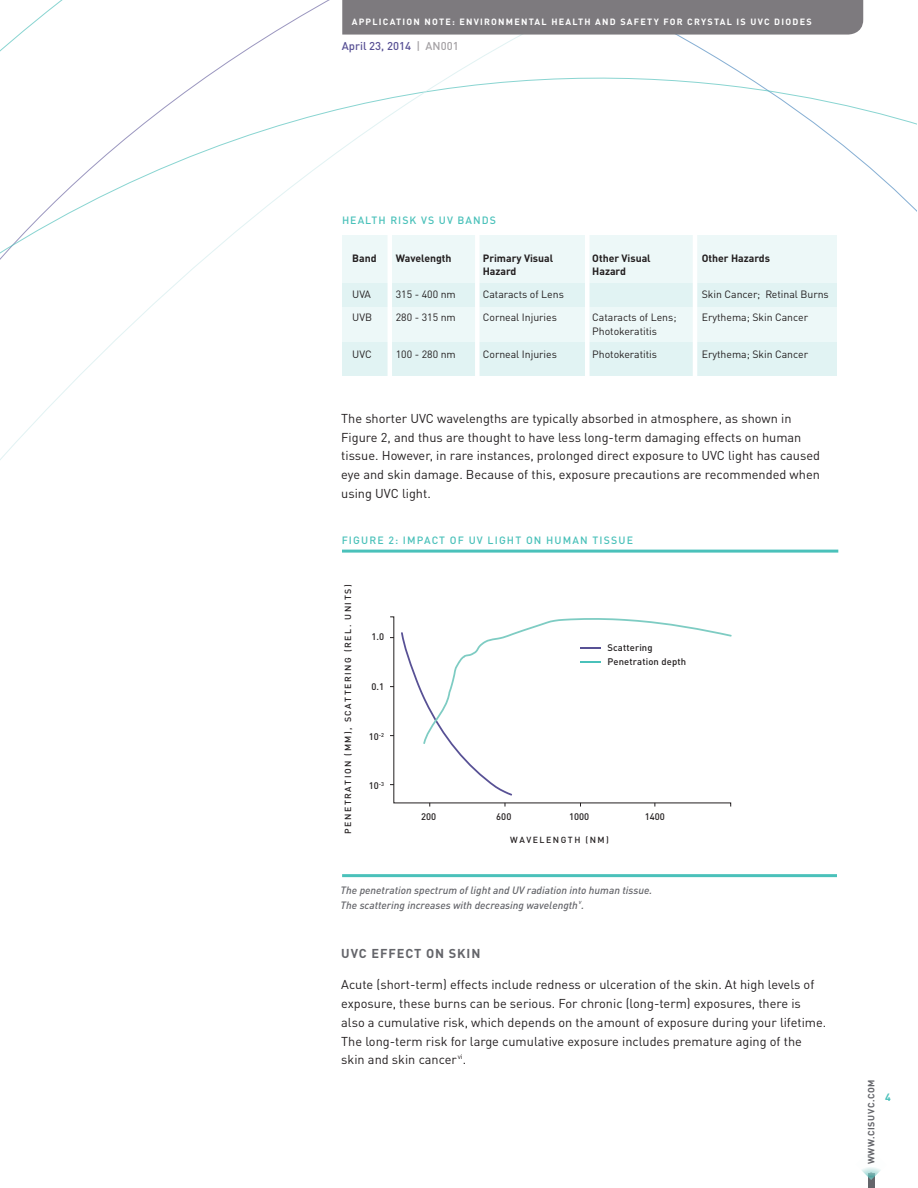
<style>
.page{position:relative;width:918px;height:1188px;background:#fff}
.page>*{position:absolute;margin:0;border:0;box-sizing:border-box;transform-origin:0 0}
.body{font:12.75px/18.8px "DINOT";color:#231f20}
.subhead_2__caps{font:700 12.75px "DINOT";letter-spacing:.07em;color:#64656a}
.header_1{font:500 11.25px "DINOT";color:#585195}
.body-2{font:10.5px "DINOT";letter-spacing:-.005em;color:#231f20}
.body-3{font:italic 500 10.5px/15px "DINOT";color:#64656a}
.t1{font:700 10.5px "DINOT";letter-spacing:-.005em;color:#231f20}
.chart_header{font:500 10.5px "DINOT";letter-spacing:.11em;color:#4ac1ba}
.sidebar_bullet{font:700 10.5px "DINOT";color:#4ac1ba}
.t2{font:500 9.45px/13.6px "DINOT";letter-spacing:.015em;color:#231f20}
.t3{font:700 9px "DINOT";letter-spacing:.14em;color:#fff}
.t4{font:700 9px "DINOT";letter-spacing:.06em;color:#64656a}
.t5{font:500 8.7px "DINOT";letter-spacing:.17em;color:#231f20}
.body-4{font:italic 500 6.15px "DINOT";color:#64656a}
.s1{color:#a5a2a5}
</style>
<div class="page">
<div style="left:868px;top:1174px;width:6px;height:14px;background:#64656a"></div>
<svg style="left:862px;top:1167px;width:19px;height:13px"></svg>
<svg style="left:0;top:1px;width:916px;height:459px"></svg>
<div style="left:342px;top:0;width:521px;height:35px;background:#7d7a7e"></div>
<div style="left:343px;top:236px;width:494px;height:140px;background:#edf8f8"></div>
<div style="left:343px;top:283px;width:494px;height:24px;background:#e1f3f3"></div>
<div style="left:343px;top:342px;width:494px;height:34px;background:#e1f3f3"></div>
<hr style="left:388px;top:225px;width:4px;height:166px;background:#fff">
<div style="left:475px;top:225px;width:5px;height:166px;background:#fff"></div>
<div style="left:585px;top:225px;width:5px;height:166px;background:#fff"></div>
<hr style="left:693px;top:225px;width:4px;height:166px;background:#fff">
<svg style="left:390px;top:616px;width:341px;height:191px"></svg>
<svg style="left:390px;top:618px;width:342px;height:178px"></svg>
<hr style="left:342px;top:550px;width:496px;height:3px;background:#4ac1ba">
<hr style="left:342px;top:874px;width:495px;height:3px;background:#4ac1ba">
<p class="t3" style="left:352px;top:16px;width:461px">APPLICATION NOTE: ENVIRONMENTAL HEALTH AND SAFETY FOR CRYSTAL IS UVC DIODES</p>
<p class="header_1" style="left:342px;top:39px;width:118px">April 23, 2014 <span class="s1">| AN001</span></p>
<p class="chart_header" style="left:342px;top:214px;width:156px">HEALTH RISK VS UV BANDS</p>
<p class="t1" style="left:352px;top:252px;width:26px">Band</p>
<p class="t1" style="left:396px;top:252px;width:57px">Wavelength</p>
<p class="t1" style="left:483px;top:252px;width:72px">Primary Visual</p>
<p class="t1" style="left:592px;top:252px;width:60px">Other Visual</p>
<p class="t1" style="left:702px;top:252px;width:70px">Other Hazards</p>
<p class="t1" style="left:483px;top:264px;width:35px">Hazard</p>
<p class="t1" style="left:592px;top:264px;width:35px">Hazard</p>
<p class="body-2" style="left:352px;top:288px;width:20px">UVA</p>
<p class="body-2" style="left:396px;top:288px;width:61px">315 - 400 nm</p>
<p class="body-2" style="left:483px;top:288px;width:83px">Cataracts of Lens</p>
<p class="body-2" style="left:702px;top:288px;width:128px">Skin Cancer; Retinal Burns</p>
<p class="body-2" style="left:352px;top:311px;width:21px">UVB</p>
<p class="body-2" style="left:396px;top:311px;width:61px">280 - 315 nm</p>
<p class="body-2" style="left:483px;top:311px;width:76px">Corneal Injuries</p>
<p class="body-2" style="left:592px;top:311px;width:86px">Cataracts of Lens;</p>
<p class="body-2" style="left:702px;top:311px;width:108px">Erythema; Skin Cancer</p>
<p class="body-2" style="left:592px;top:324px;width:66px">Photokeratitis</p>
<p class="body-2" style="left:352px;top:348px;width:21px">UVC</p>
<p class="body-2" style="left:396px;top:348px;width:61px">100 - 280 nm</p>
<p class="body-2" style="left:483px;top:348px;width:76px">Corneal Injuries</p>
<p class="body-2" style="left:592px;top:348px;width:66px">Photokeratitis</p>
<p class="body-2" style="left:702px;top:348px;width:108px">Erythema; Skin Cancer</p>
<p class="body" style="left:341px;top:409px;width:480px">The shorter UVC wavelengths are typically absorbed in atmosphere, as shown in Figure 2, and thus are thought to have less long-term damaging effects on human tissue. However, in rare instances, prolonged direct exposure to UVC light has caused eye and skin damage. Because of this, exposure precautions are recommended when using UVC light.</p>
<p class="chart_header" style="left:342px;top:533px;width:293px">FIGURE 2: IMPACT OF UV LIGHT ON HUMAN TISSUE</p>
<p class="t5" style="left:342px;top:834px;width:251px;rotate:-90deg">PENETRATION (MM), SCATTERING (REL. UNITS)</p>
<p class="t2" style="left:371px;top:630px;width:14px">1.0</p>
<p class="t2" style="left:371px;top:679px;width:14px">0.1</p>
<p class="t2" style="left:369px;top:729px;width:17px">10<sup>-2</sup></p>
<p class="t2" style="left:369px;top:779px;width:17px">10<sup>-3</sup></p>
<p class="t2" style="left:607px;top:641px;width:80px">Scattering<br>Penetration depth</p>
<p class="t2" style="left:421px;top:809px;width:17px">200</p>
<p class="t2" style="left:496px;top:809px;width:17px">600</p>
<p class="t2" style="left:569px;top:809px;width:22px">1000</p>
<p class="t2" style="left:645px;top:809px;width:22px">1400</p>
<p class="t5" style="left:510px;top:834px;width:100px">WAVELENGTH (NM)</p>
<p class="body-3" style="left:341px;top:883px;width:313px">The penetration spectrum of light and UV radiation into human tissue.<br>The scattering increases with decreasing wavelength .</p>
<p class="body-4" style="left:579px;top:898px;width:4px">v</p>
<p class="subhead_2__caps" style="left:341px;top:945px;width:141px">UVC EFFECT ON SKIN</p>
<p class="body" style="left:341px;top:975px;width:487px">Acute (short-term) effects include redness or ulceration of the skin. At high levels of exposure, these burns can be serious. For chronic (long-term) exposures, there is also a cumulative risk, which depends on the amount of exposure during your lifetime.<br>The long-term risk for large cumulative exposure includes premature aging of the skin and skin cancer <sup>vi</sup>.</p>
<p class="t4" style="left:865px;top:1164px;width:86px;rotate:-90deg">WWW.CISUVC.COM</p>
<p class="sidebar_bullet" style="left:885px;top:1090px;width:7px">4</p>
</div>
